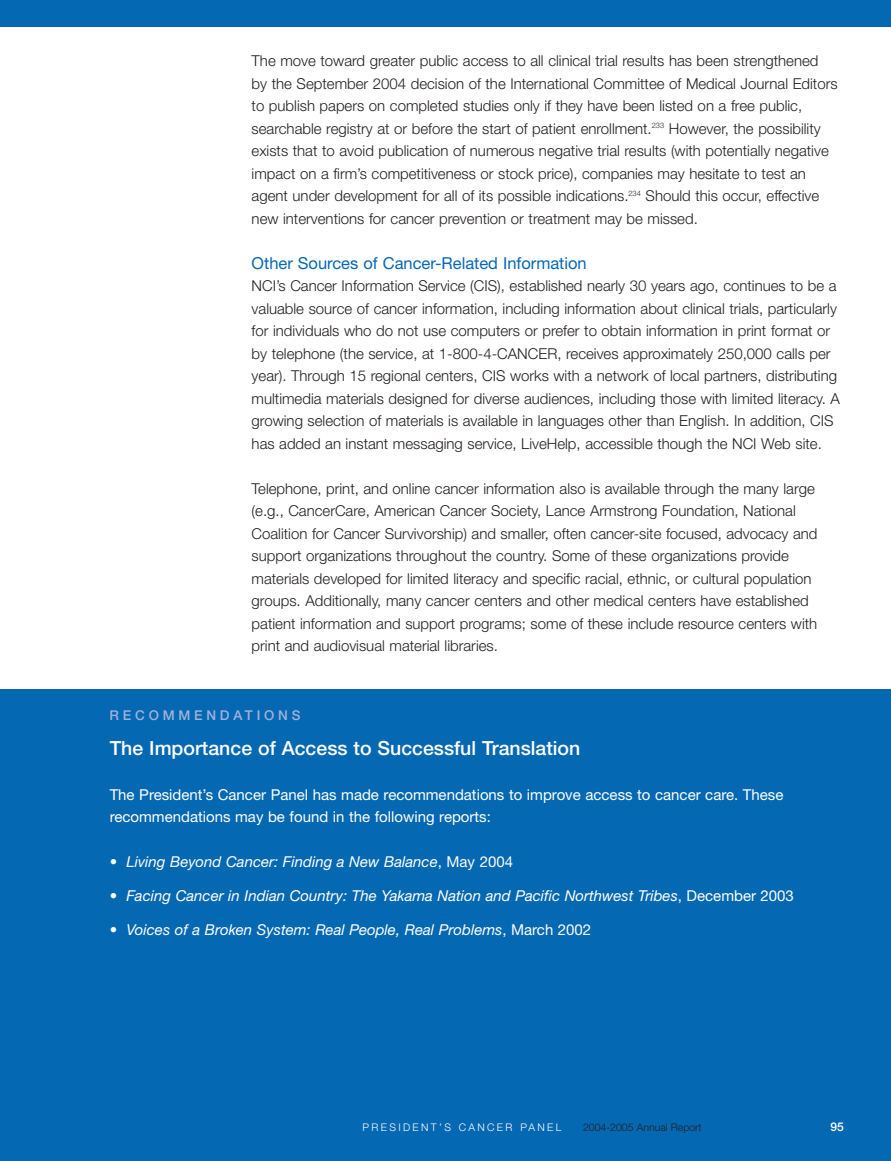
<style>
.page{position:relative;width:891px;height:1161px;background:#fff}
.page>*{position:absolute;margin:0;border:0;box-sizing:border-box;transform-origin:0 0}
.t1{font:500 19.5px "Helvetica Neue";color:#fff}
.t2{font:16.5px "Helvetica Neue";color:#0568b3}
.t3{font:300 15px/22.5px "Helvetica Neue";color:#231f20}
.t4{font:italic 15px "Helvetica Neue";color:#fff}
.t5{font:15px/22.5px "Helvetica Neue";color:#fff}
.t6{font:500 13.5px "Helvetica Neue";letter-spacing:.28em;color:#9fb2db}
.t7{font:500 12px "Helvetica Neue";color:#fff}
.t8{font:300 10.5px "Helvetica Neue";letter-spacing:.22em;color:#fff}
.t9{font:300 10.5px "Helvetica Neue";color:#231f20}
.s1{font-style:normal}
</style>
<div class="page">
<div style="left:0;top:0;width:891px;height:27px;background:#0568b3"></div>
<div style="left:0;top:689px;width:891px;height:472px;background:#0568b3"></div>
<p class="t3" style="left:252px;top:51px;width:588px">The move toward greater public access to all clinical trial results has been strengthened by the September 2004 decision of the International Committee of Medical Journal Editors to publish papers on completed studies only if they have been listed on a free public, searchable registry at or before the start of patient enrollment.<sup>233</sup> However, the possibility exists that to avoid publication of numerous negative trial results (with potentially negative impact on a firm’s competitiveness or stock price), companies may hesitate to test an agent under development for all of its possible indications.<sup>234</sup> Should this occur, effective new interventions for cancer prevention or treatment may be missed.</p>
<p class="t2" style="left:252px;top:257px;width:337px">Other Sources of Cancer-Related Information</p>
<p class="t3" style="left:252px;top:276px;width:590px">NCI’s Cancer Information Service (CIS), established nearly 30 years ago, continues to be a valuable source of cancer information, including information about clinical trials, particularly for individuals who do not use computers or prefer to obtain information in print format or by telephone (the service, at 1-800-4-CANCER, receives approximately 250,000 calls per year). Through 15 regional centers, CIS works with a network of local partners, distributing multimedia materials designed for diverse audiences, including those with limited literacy. A growing selection of materials is available in languages other than English. In addition, CIS has added an instant messaging service, LiveHelp, accessible though the NCI Web site.</p>
<p class="t3" style="left:252px;top:479px;width:567px">Telephone, print, and online cancer information also is available through the many large (e.g., CancerCare, American Cancer Society, Lance Armstrong Foundation, National Coalition for Cancer Survivorship) and smaller, often cancer-site focused, advocacy and support organizations throughout the country. Some of these organizations provide materials developed for limited literacy and specific racial, ethnic, or cultural population groups. Additionally, many cancer centers and other medical centers have established patient information and support programs; some of these include resource centers with print and audiovisual material libraries.</p>
<p class="t6" style="left:110px;top:710px;width:192px">RECOMMENDATIONS</p>
<h1 class="t1" style="left:110px;top:741px;width:472px">The Importance of Access to Successful Translation</h1>
<p class="t5" style="left:110px;top:785px;width:675px">The President’s Cancer Panel has made recommendations to improve access to cancer care. These recommendations may be found in the following reports:</p>
<p class="t4" style="left:110px;top:857px;width:405px"><span class="s1">•</span> Living Beyond Cancer: Finding a New Balance<span class="s1">, May 2004</span></p>
<p class="t4" style="left:110px;top:890px;width:686px"><span class="s1">•</span> Facing Cancer in Indian Country: The Yakama Nation and Pacific Northwest Tribes<span class="s1">, December 2003</span></p>
<p class="t4" style="left:110px;top:924px;width:483px"><span class="s1">•</span> Voices of a Broken System: Real People, Real Problems<span class="s1">, March 2002</span></p>
<p class="t8" style="left:363px;top:1123px;width:200px">PRESIDENT’S CANCER PANEL</p>
<p class="t9" style="left:583px;top:1123px;width:120px">2004-2005 Annual Report</p>
<p class="t7" style="left:830px;top:1122px;width:15px">95</p>
</div>
